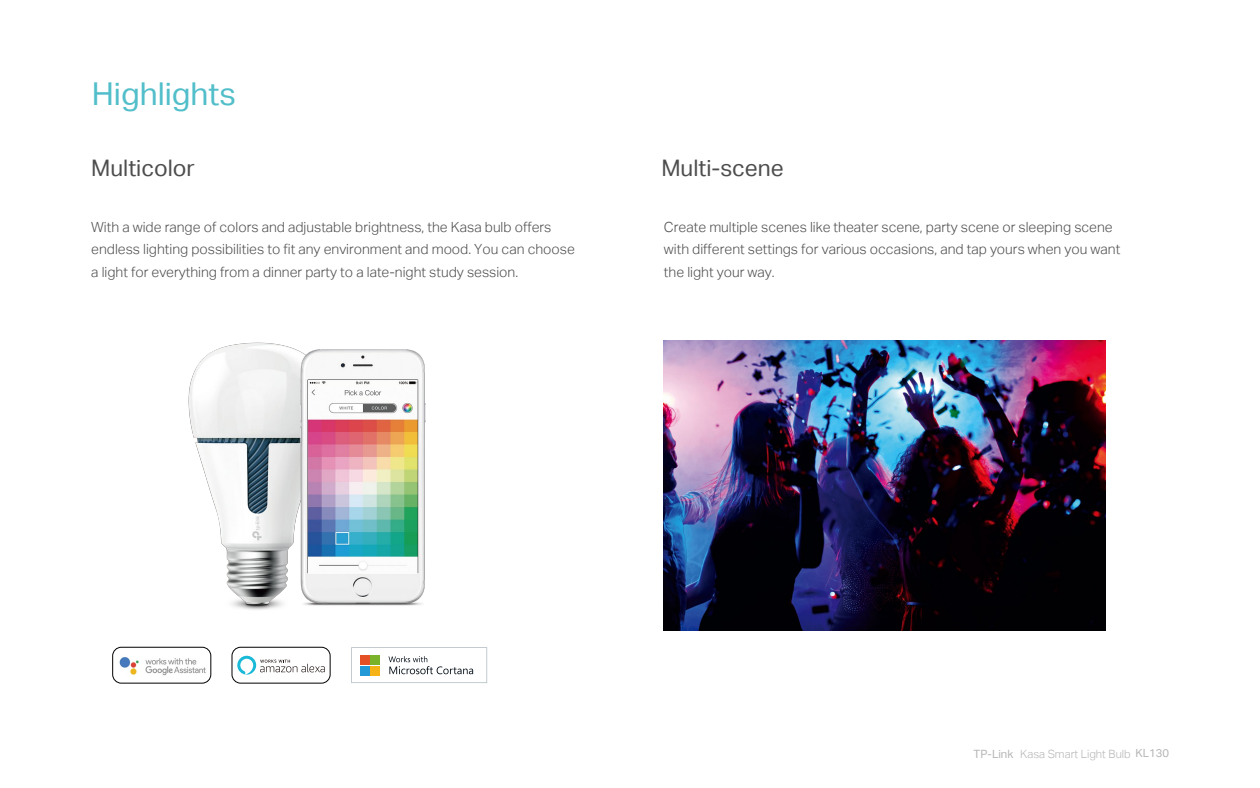
<style>
.page{position:relative;width:1260px;height:788px;background:#fff}
.page>*{position:absolute;margin:0;border:0;box-sizing:border-box;transform-origin:0 0}
.t1{font:31.5px "TP Link Aktiv Regular";color:#51beca}
.t2{font:22.75px "TP Link Aktiv Regular";color:#4d4d4d}
.t3{font:14px/22.8px "TP Link Aktiv Light";color:#4d4d4d}
.t4{font:11.38px "TP Link Aktiv Light";color:#b5b5b5}
.s1{font-family:"TP Link Aktiv Regular"}
.s2{font-family:"TP Link Aktiv Regular";font-size:11.2px}
</style>
<div class="page">
<img style="left:188px;top:342px;width:112px;height:268px">
<img style="left:300px;top:349px;width:125px;height:257px">
<img style="left:664px;top:341px;width:441px;height:289px">
<img style="left:113px;top:647px;width:98px;height:36px">
<div style="left:113px;top:647px;width:98px;height:36px;border:1px solid #040000;border-radius:9px"></div>
<img style="left:232px;top:647px;width:98px;height:36px">
<div style="left:232px;top:647px;width:98px;height:36px;border:1px solid #040000;border-radius:9px"></div>
<div style="left:237px;top:651px;width:90px;height:24px;background:#fff"></div>
<svg style="left:237px;top:655px;width:88px;height:19px"></svg>
<svg style="left:351px;top:647px;width:136px;height:36px"></svg>
<div style="left:360px;top:654px;width:10px;height:10px;background:#e55025"></div>
<div style="left:371px;top:654px;width:9px;height:10px;background:#7ab22a"></div>
<div style="left:360px;top:665px;width:10px;height:10px;background:#2399d7"></div>
<div style="left:371px;top:665px;width:9px;height:10px;background:#f5b317"></div>
<h1 class="t1" style="left:92px;top:76px;width:146px">Highlights</h1>
<h2 class="t2" style="left:91px;top:154px;width:105px">Multicolor</h2>
<p class="t3" style="left:91px;top:215px;width:485px">With a wide range of colors and adjustable brightness, the Kasa bulb offers endless lighting possibilities to fit any environment and mood. You can choose a light for everything from a dinner party to a late-night study session.</p>
<h2 class="t2" style="left:661px;top:154px;width:124px">Multi-scene</h2>
<p class="t3" style="left:664px;top:215px;width:458px">Create multiple scenes like theater scene, party scene or sleeping scene with different settings for various occasions, and tap yours when you want the light your way.</p>
<p class="t4" style="left:974px;top:747px;width:197px"><span class="s1">TP-Link</span> Kasa Smart Light Bulb <span class="s2">KL130</span></p>
</div>
